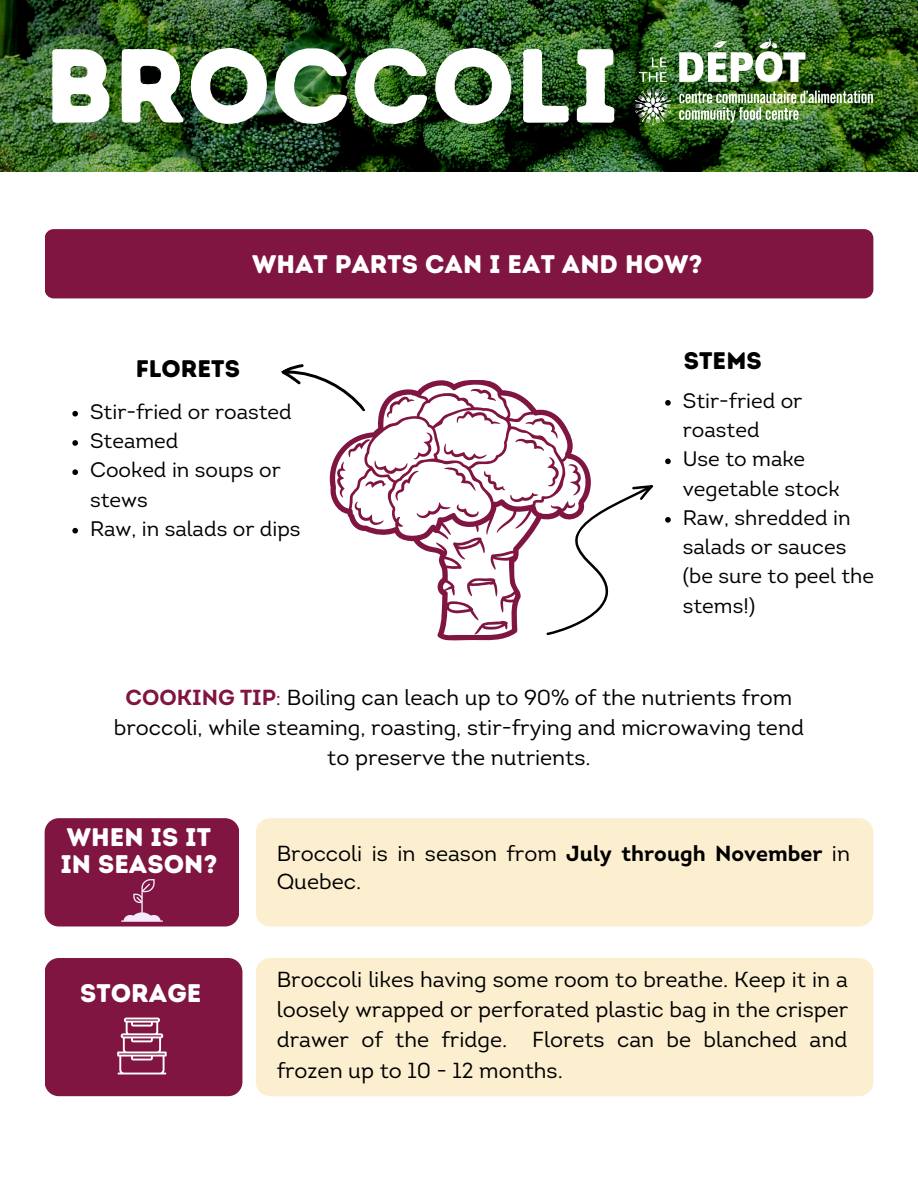
<style>
.page{position:relative;width:918px;height:1188px;background:#fff}
.page>*{position:absolute;margin:0;border:0;box-sizing:border-box;transform-origin:0 0}
.t1{font:105px "Intro Rust Base";color:#fff}
.t2{font:25.5px/27px "Intro Rust Base";color:#fff}
.t3{font:24px "Intro Rust Base";color:#000}
.t4{font:21.75px/30.3px "Intro";color:#000;text-align:center}
.t5{font:21px/29.2px "Intro";color:#000}
.s1{font-weight:700;color:#801542}
.s2{color:#801542}
.s3{font-weight:700}
</style>
<div class="page">
<img style="left:0;top:0;width:918px;height:172px">
<img style="left:635px;top:39px;width:238px;height:85px">
<div style="left:45px;top:229px;width:828px;height:69px;background:#801542;border-radius:9px"></div>
<div style="left:256px;top:818px;width:617px;height:109px;background:#fcefd0;border-radius:14px"></div>
<div style="left:45px;top:818px;width:194px;height:109px;background:#801542;border-radius:14px"></div>
<div style="left:256px;top:958px;width:617px;height:138px;background:#fcefd0;border-radius:14px"></div>
<div style="left:45px;top:958px;width:197px;height:138px;background:#801542;border-radius:14px"></div>
<svg style="left:117px;top:1018px;width:50px;height:56px"></svg>
<svg style="left:121px;top:879px;width:42px;height:43px"></svg>
<svg style="left:72px;top:411px;width:6px;height:6px"></svg>
<svg style="left:72px;top:440px;width:6px;height:6px"></svg>
<svg style="left:72px;top:469px;width:6px;height:6px"></svg>
<svg style="left:72px;top:528px;width:6px;height:6px"></svg>
<svg style="left:281px;top:364px;width:390px;height:277px"></svg>
<p class="t1" style="left:45px;top:23px;width:576px">BROCCOLI</p>
<p class="t2" style="left:252px;top:250px;width:452px">WHAT PARTS CAN I EAT AND HOW?</p>
<p class="t3" style="left:136px;top:354px;width:106px">FLORETS</p>
<p class="t3" style="left:684px;top:346px;width:79px">STEMS</p>
<p class="t5" style="left:90px;top:399px;width:203px">Stir-fried or roasted</p>
<p class="t5" style="left:90px;top:428px;width:90px">Steamed</p>
<p class="t5" style="left:90px;top:457px;width:192px">Cooked in soups or stews</p>
<p class="t5" style="left:90px;top:516px;width:212px">Raw, in salads or dips</p>
<p class="t5" style="left:683px;top:388px;width:121px">Stir-fried or roasted</p>
<p class="t5" style="left:683px;top:447px;width:158px">Use to make vegetable stock</p>
<p class="t5" style="left:683px;top:505px;width:193px">Raw, shredded in salads or sauces (be sure to peel the stems!)</p>
<p class="t4" style="left:114px;top:684px;width:692px"><span class="s1">COOKING TIP</span><span class="s2">:</span> Boiling can leach up to 90% of the nutrients from broccoli, while steaming, roasting, stir-frying and microwaving tend to preserve the nutrients.</p>
<p class="t2" style="left:60px;top:824px;width:159px">WHEN IS IT<br>IN SEASON?</p>
<p class="t2" style="left:80px;top:980px;width:123px">STORAGE</p>
<p class="t4" style="left:277px;top:841px;width:575px;line-height:28.2px;text-align:left">Broccoli is in season from <span class="s3">July through November</span> in<br>Quebec.</p>
<p class="t4" style="left:277px;top:966px;width:573px;text-align:justify">Broccoli likes having some room to breathe. Keep it in a loosely wrapped or perforated plastic bag in the crisper drawer of the fridge. Florets can be blanched and frozen up to 10 - 12 months.</p>
</div>
